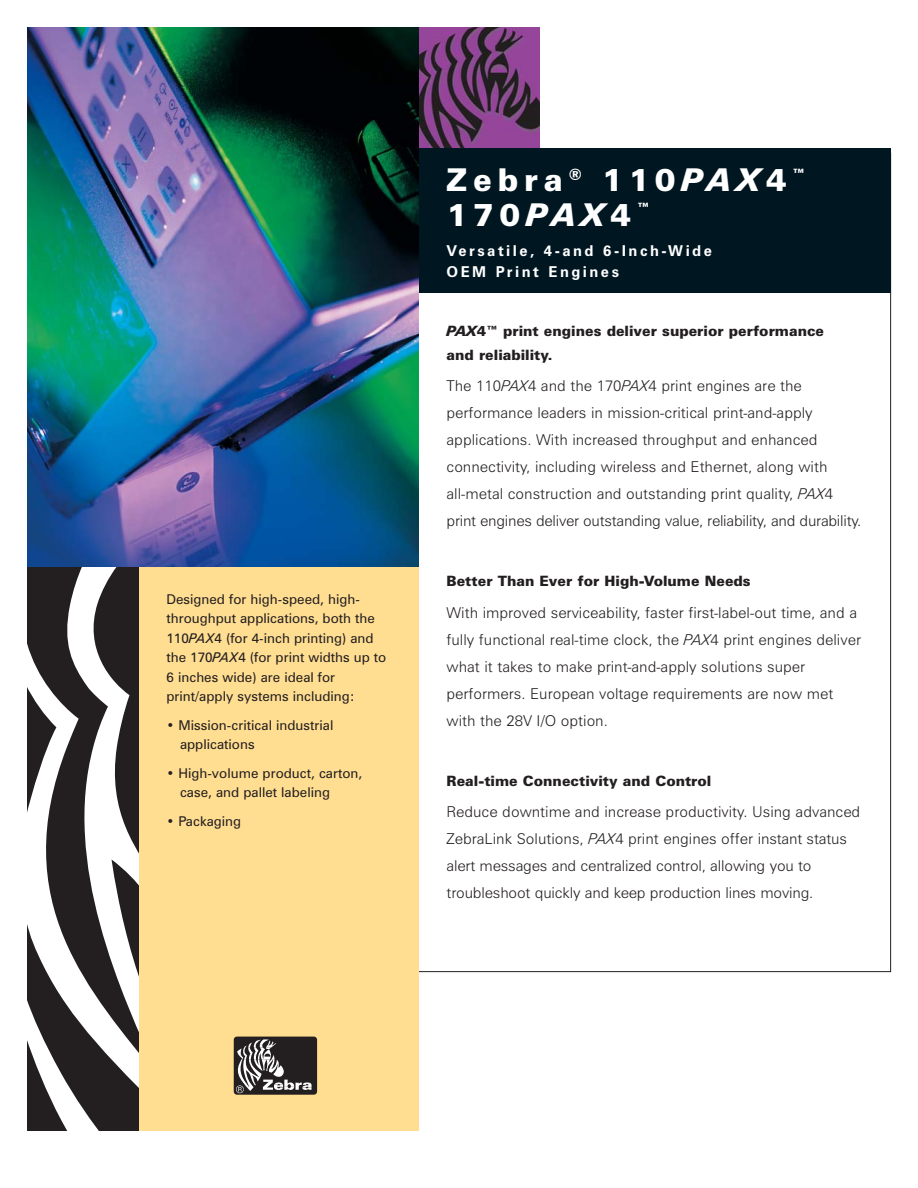
<style>
.page{position:relative;width:918px;height:1188px;background:#fff}
.page>*{position:absolute;margin:0;border:0;box-sizing:border-box;transform-origin:0 0}
.t1{font:900 31.5px/34.5px "Zurich BT";letter-spacing:.185em;color:#fff}
.t2{font:300 15px/27px "Zurich BT";color:#231f20}
.t3{font:700 15px/21px "Zurich BT";letter-spacing:.165em;color:#fff}
.t4{font:900 14.25px/24px "Zurich BT";color:#231f20}
.t5{font:13.5px/19.5px "Zurich BT";color:#231f20}
.s1{font-style:italic}
</style>
<div class="page">
<svg style="left:27px;top:567px;width:112px;height:430px;fill:#231f20"></svg>
<svg style="left:27px;top:997px;width:112px;height:134px"></svg>
<img style="left:418px;top:27px;width:122px;height:121px">
<div style="left:139px;top:555px;width:279px;height:576px;background:#ffdd91"></div>
<div style="left:404px;top:148px;width:487px;height:145px;background:#001722"></div>
<div style="left:234px;top:1037px;width:83px;height:58px;background:#231f20;border-radius:3px"></div>
<svg style="left:236px;top:1039px;width:76px;height:54px"></svg>
<img style="left:27px;top:27px;width:391px;height:540px">
<p class="t5" style="left:166px;top:590px;width:221px">Designed for high-speed, high&shy;throughput applications, both the<br>110<span class="s1">PAX</span>4 (for 4-inch printing) and the 170<span class="s1">PAX</span>4 (for print widths up to<br>6 inches wide) are ideal for print/apply systems including:</p>
<p class="t5" style="left:180px;top:716px;width:155px;text-indent:-14px">• Mission-critical industrial applications</p>
<p class="t5" style="left:180px;top:764px;width:184px;text-indent:-14px">• High-volume product, carton, case, and pallet labeling</p>
<p class="t5" style="left:166px;top:812px;width:76px">• Packaging</p>
<h1 class="t1" style="left:447px;top:165px;width:360px">Zebra <sup>®</sup> 110<span class="s1">PAX</span>4 <sup>™<br></sup>170<span class="s1">PAX</span>4 <sup>™</sup></h1>
<p class="t3" style="left:447px;top:241px;width:267px">Versatile, 4-and 6-Inch-Wide<br>OEM Print Engines</p>
<p class="t4" style="left:447px;top:320px;width:379px"><span class="s1">PAX</span>4™ print engines deliver superior performance and reliability.</p>
<p class="t2" style="left:447px;top:374px;width:416px">The 110<span class="s1">PAX</span>4 and the 170<span class="s1">PAX</span>4 print engines are the performance leaders in mission-critical print-and-apply applications. With increased throughput and enhanced connectivity, including wireless and Ethernet, along with all-metal construction and outstanding print quality, <span class="s1">PAX</span>4 print engines deliver outstanding value, reliability, and durability.</p>
<p class="t4" style="left:447px;top:570px;width:306px">Better Than Ever for High-Volume Needs</p>
<p class="t2" style="left:447px;top:600px;width:416px">With improved serviceability, faster first-label-out time, and a fully functional real-time clock, the <span class="s1">PAX</span>4 print engines deliver what it takes to make print-and-apply solutions super performers. European voltage requirements are now met with the 28V I/O option.</p>
<p class="t4" style="left:447px;top:770px;width:266px">Real-time Connectivity and Control</p>
<p class="t2" style="left:447px;top:800px;width:415px">Reduce downtime and increase productivity. Using advanced ZebraLink Solutions, <span class="s1">PAX</span>4 print engines offer instant status alert messages and centralized control, allowing you to troubleshoot quickly and keep production lines moving.</p>
</div>
